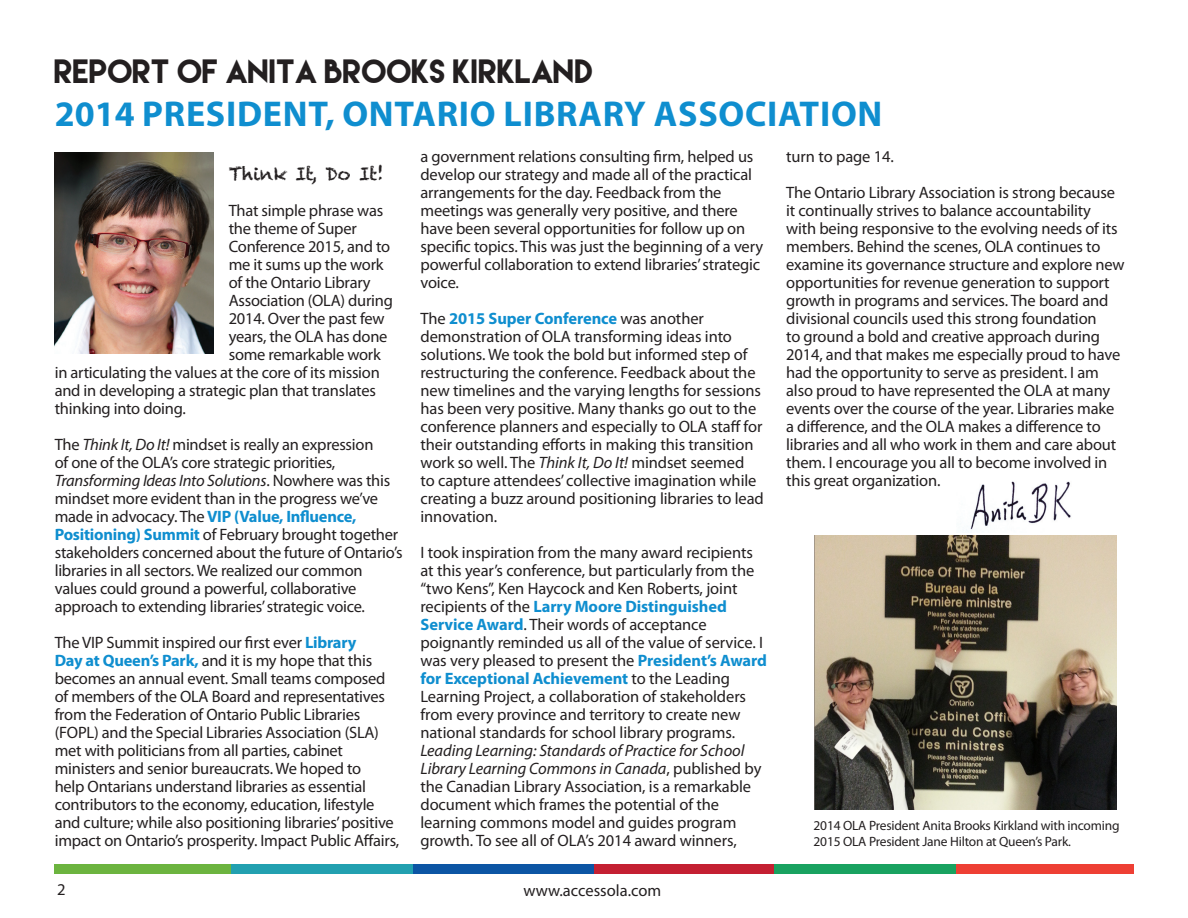
<style>
.page{position:relative;width:1188px;height:918px;background:#fff}
.page>*{position:absolute;margin:0;border:0;box-sizing:border-box;transform-origin:0 0}
.Report_Subheading{font:700 36px "Myriad Pro";letter-spacing:.02em;color:#0f8ecf}
.Report_Subheading-2{font:30px "Lemon Milk";color:#231f20}
.body_no_indent{font:18px "Chalkduster";letter-spacing:-.015em;color:#231f20}
.body_no_indent-2{font:16.5px/18px "Myriad Pro";letter-spacing:-.01em;color:#231f20}
.Report_Body_Text{font:16.5px "Myriad Pro";color:#231f20}
.body_no_indent-3{font:13.5px/16.5px "Myriad Pro";letter-spacing:-.015em;color:#231f20}
.s1{font-style:italic}
.s2{font-weight:700;color:#0f8ecf}
</style>
<div class="page">
<div style="left:54px;top:864px;width:177px;height:10px;background:#6cb43f"></div>
<div style="left:231px;top:864px;width:182px;height:10px;background:#22a0b0"></div>
<div style="left:413px;top:864px;width:181px;height:10px;background:#0c55a4"></div>
<div style="left:594px;top:864px;width:182px;height:10px;background:#c42032"></div>
<div style="left:775px;top:864px;width:181px;height:10px;background:#19a260"></div>
<div style="left:956px;top:864px;width:178px;height:10px;background:#ee3f34"></div>
<img style="left:55px;top:152px;width:159px;height:202px">
<img style="left:970px;top:481px;width:101px;height:49px">
<img style="left:815px;top:536px;width:302px;height:273px">
<p class="Report_Subheading-2" style="left:55px;top:56px;width:540px">REPORT OF ANITA BROOKS KIRKLAND</p>
<p class="Report_Subheading" style="left:55px;top:94px;width:829px">2014 PRESIDENT, ONTARIO LIBRARY ASSOCIATION</p>
<p class="body_no_indent" style="left:229px;top:163px;width:156px">Think It, Do It!</p>
<p class="body_no_indent-2" style="left:229px;top:201px;width:156px">That simple phrase was</p>
<p class="body_no_indent-2" style="left:229px;top:219px;width:129px">the theme of Super</p>
<p class="body_no_indent-2" style="left:229px;top:237px;width:163px">Conference 2015, and to</p>
<p class="body_no_indent-2" style="left:229px;top:255px;width:156px">me it sums up the work</p>
<p class="body_no_indent-2" style="left:229px;top:273px;width:143px">of the Ontario Library</p>
<p class="body_no_indent-2" style="left:229px;top:291px;width:166px">Association (OLA) during</p>
<p class="body_no_indent-2" style="left:229px;top:309px;width:157px">2014. Over the past few</p>
<p class="body_no_indent-2" style="left:229px;top:327px;width:160px">years, the OLA has done</p>
<p class="body_no_indent-2" style="left:229px;top:345px;width:154px">some remarkable work</p>
<p class="body_no_indent-2" style="left:55px;top:363px;width:327px">in articulating the values at the core of its mission</p>
<p class="body_no_indent-2" style="left:55px;top:381px;width:323px">and in developing a strategic plan that translates</p>
<p class="body_no_indent-2" style="left:55px;top:399px;width:133px">thinking into doing.</p>
<p class="body_no_indent-2" style="left:55px;top:435px;width:349px">The <span class="s1">Think It, Do It!</span> mindset is really an expression<br>of one of the OLA’s core strategic priorities, <span class="s1">Transforming Ideas Into Solutions</span>. Nowhere was this mindset more evident than in the progress we’ve made in advocacy. The <span class="s2">VIP (Value, Influence, Positioning) Summit</span> of February brought together stakeholders concerned about the future of Ontario’s libraries in all sectors. We realized our common values could ground a powerful, collaborative approach to extending libraries’ strategic voice.</p>
<p class="body_no_indent-2" style="left:55px;top:633px;width:346px">The VIP Summit inspired our first ever <span class="s2">Library<br>Day at Queen’s Park,</span> and it is my hope that this becomes an annual event. Small teams composed of members of the OLA Board and representatives from the Federation of Ontario Public Libraries (FOPL) and the Special Libraries Association (SLA) met with politicians from all parties, cabinet ministers and senior bureaucrats. We hoped to<br>help Ontarians understand libraries as essential contributors to the economy, education, lifestyle and culture; while also positioning libraries’ positive impact on Ontario’s prosperity. Impact Public Affairs,</p>
<p class="body_no_indent-2" style="left:420px;top:147px;width:344px">a government relations consulting firm, helped us develop our strategy and made all of the practical arrangements for the day. Feedback from the meetings was generally very positive, and there have been several opportunities for follow up on specific topics. This was just the beginning of a very powerful collaboration to extend libraries’ strategic voice.</p>
<p class="body_no_indent-2" style="left:420px;top:309px;width:345px">The <span class="s2">2015 Super Conference</span> was another demonstration of OLA transforming ideas into solutions. We took the bold but informed step of restructuring the conference. Feedback about the new timelines and the varying lengths for sessions has been very positive. Many thanks go out to the conference planners and especially to OLA staff for their outstanding efforts in making this transition work so well. The <span class="s1">Think It, Do It!</span> mindset seemed<br>to capture attendees’ collective imagination while creating a buzz around positioning libraries to lead innovation.</p>
<p class="body_no_indent-2" style="left:420px;top:543px;width:348px">I took inspiration from the many award recipients at this year’s conference, but particularly from the “two Kens”, Ken Haycock and Ken Roberts, joint recipients of the <span class="s2">Larry Moore Distinguished Service Award</span>. Their words of acceptance poignantly reminded us all of the value of service. I was very pleased to present the <span class="s2">President’s Award for Exceptional Achievement</span> to the Leading Learning Project, a collaboration of stakeholders from every province and territory to create new national standards for school library programs.<br><span class="s1">Leading Learning: Standards of Practice for School Library Learning Commons in Canada</span>, published by the Canadian Library Association, is a remarkable document which frames the potential of the learning commons model and guides program growth. To see all of OLA’s 2014 award winners,</p>
<p class="Report_Body_Text" style="left:57px;top:879px;width:10px">2</p>
<p class="body_no_indent-2" style="left:523px;top:881px;width:139px">www.accessola.com</p>
<p class="body_no_indent-2" style="left:786px;top:147px;width:109px">turn to page 14.</p>
<p class="body_no_indent-2" style="left:786px;top:183px;width:340px">The Ontario Library Association is strong because it continually strives to balance accountability with being responsive to the evolving needs of its members. Behind the scenes, OLA continues to examine its governance structure and explore new opportunities for revenue generation to support growth in programs and services. The board and divisional councils used this strong foundation<br>to ground a bold and creative approach during 2014, and that makes me especially proud to have had the opportunity to serve as president. I am also proud to have represented the OLA at many events over the course of the year. Libraries make a difference, and the OLA makes a difference to libraries and all who work in them and care about them. I encourage you all to become involved in this great organization.</p>
<p class="body_no_indent-3" style="left:814px;top:817px;width:308px">2014 OLA President Anita Brooks Kirkland with incoming<br>2015 OLA President Jane Hilton at Queen’s Park.</p>
</div>
